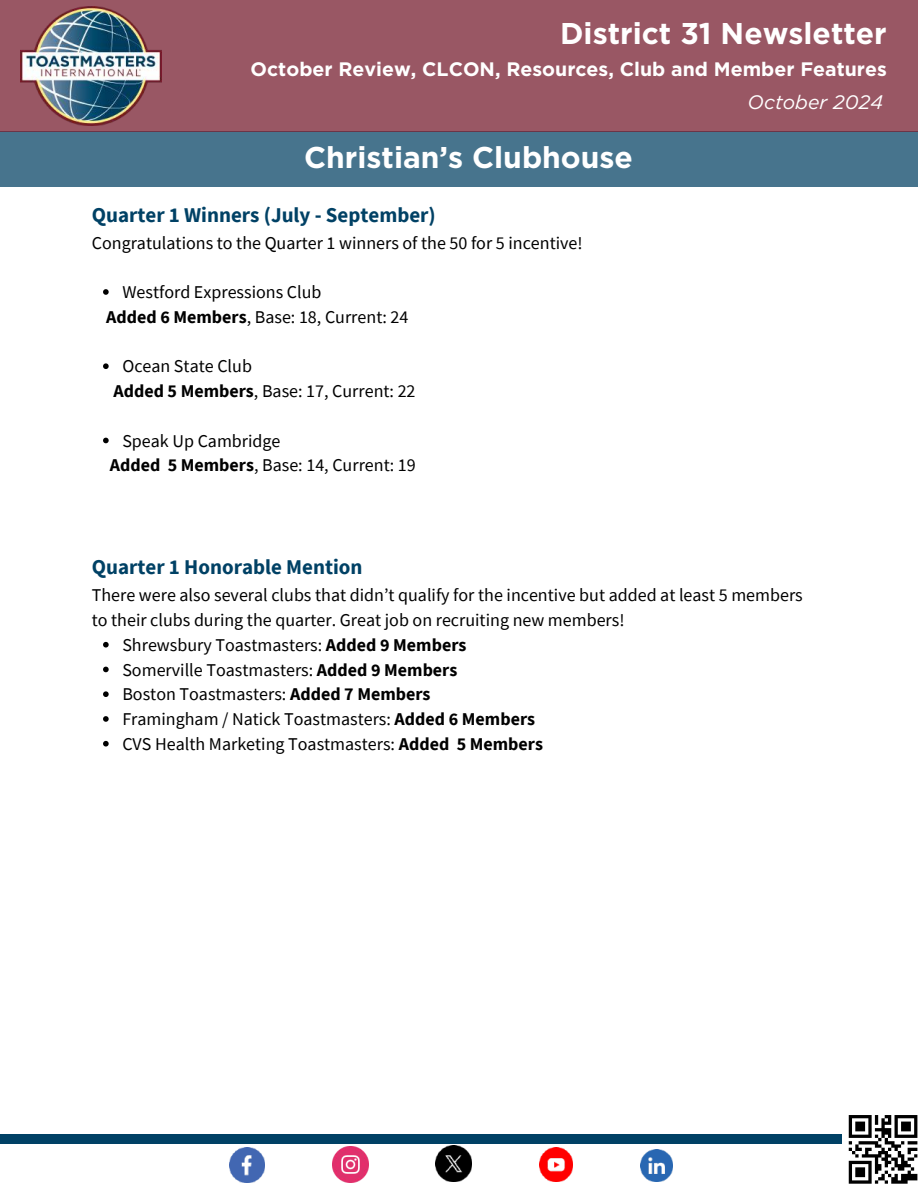
<style>
.page{position:relative;width:918px;height:1188px;background:#fff}
.page>*{position:absolute;margin:0;border:0;box-sizing:border-box;transform-origin:0 0}
.t1{font:700 30px "Gotham";color:#fff}
.t2{font:700 21px "Source Sans Pro";color:#004165}
.t3{font:700 19.5px "Gotham";color:#fff}
.t4{font:italic 19.5px "Gotham";color:#fff}
.t5{font:18px/24.8px "Source Sans Pro";color:#000}
.s1{font-weight:700}
</style>
<div class="page">
<div style="left:0;top:1134px;width:918px;height:10px;background:#004165"></div>
<div style="left:842px;top:1108px;width:76px;height:80px;background:#fff"></div>
<svg style="left:849px;top:1115px;width:68px;height:69px"></svg>
<svg style="left:891px;top:1180px;width:17px;height:4px"></svg>
<img style="left:230px;top:1148px;width:35px;height:34px">
<img style="left:332px;top:1147px;width:36px;height:36px">
<img style="left:435px;top:1145px;width:36px;height:36px">
<img style="left:539px;top:1148px;width:34px;height:34px">
<img style="left:640px;top:1149px;width:33px;height:33px">
<div style="left:1px;top:132px;width:917px;height:55px;background:#47748d"></div>
<div style="left:0;top:0;width:918px;height:132px;background:#995764"></div>
<img style="left:20px;top:7px;width:142px;height:118px">
<svg style="left:103px;top:289px;width:6px;height:6px"></svg>
<svg style="left:103px;top:363px;width:6px;height:6px"></svg>
<svg style="left:103px;top:438px;width:6px;height:5px"></svg>
<svg style="left:103px;top:642px;width:6px;height:6px"></svg>
<svg style="left:103px;top:667px;width:6px;height:5px"></svg>
<svg style="left:103px;top:691px;width:6px;height:6px"></svg>
<svg style="left:103px;top:716px;width:6px;height:6px"></svg>
<svg style="left:103px;top:741px;width:6px;height:6px"></svg>
<h1 class="t1" style="left:560px;top:15px;width:328px">District 31 Newsletter</h1>
<p class="t3" style="left:251px;top:57px;width:638px">October Review, CLCON, Resources, Club and Member Features</p>
<h1 class="t1" style="left:304px;top:140px;width:330px">Christian’s Clubhouse</h1>
<p class="t2" style="left:92px;top:201px;width:346px">Quarter 1 Winners (July - September)</p>
<p class="t5" style="left:92px;top:230px;width:492px">Congratulations to the Quarter 1 winners of the 50 for 5 incentive!</p>
<p class="t5" style="left:106px;top:279px;width:304px;text-indent:16px">Westford Expressions Club<br><span class="s1">Added 6 Members</span>, Base: 18, Current: 24</p>
<p class="t5" style="left:113px;top:354px;width:304px;text-indent:9px">Ocean State Club<br><span class="s1">Added 5 Members</span>, Base: 17, Current: 22</p>
<p class="t5" style="left:110px;top:428px;width:307px;text-indent:13px">Speak Up Cambridge<br><span class="s1">Added 5 Members</span>, Base: 14, Current: 19</p>
<p class="t4" style="left:748px;top:90px;width:137px">October 2024</p>
<p class="t2" style="left:92px;top:554px;width:272px">Quarter 1 Honorable Mention</p>
<p class="t5" style="left:92px;top:583px;width:713px">There were also several clubs that didn’t qualify for the incentive but added at least 5 members</p>
<p class="t5" style="left:92px;top:607px;width:534px">to their clubs during the quarter. Great job on recruiting new members!</p>
<p class="t5" style="left:122px;top:632px;width:346px">Shrewsbury Toastmasters: <span class="s1">Added 9 Members</span></p>
<p class="t5" style="left:122px;top:657px;width:337px">Somerville Toastmasters: <span class="s1">Added 9 Members</span></p>
<p class="t5" style="left:122px;top:682px;width:310px">Boston Toastmasters: <span class="s1">Added 7 Members</span></p>
<p class="t5" style="left:122px;top:706px;width:414px">Framingham / Natick Toastmasters: <span class="s1">Added 6 Members</span></p>
<p class="t5" style="left:122px;top:731px;width:422px">CVS Health Marketing Toastmasters: <span class="s1">Added 5 Members</span></p>
</div>
